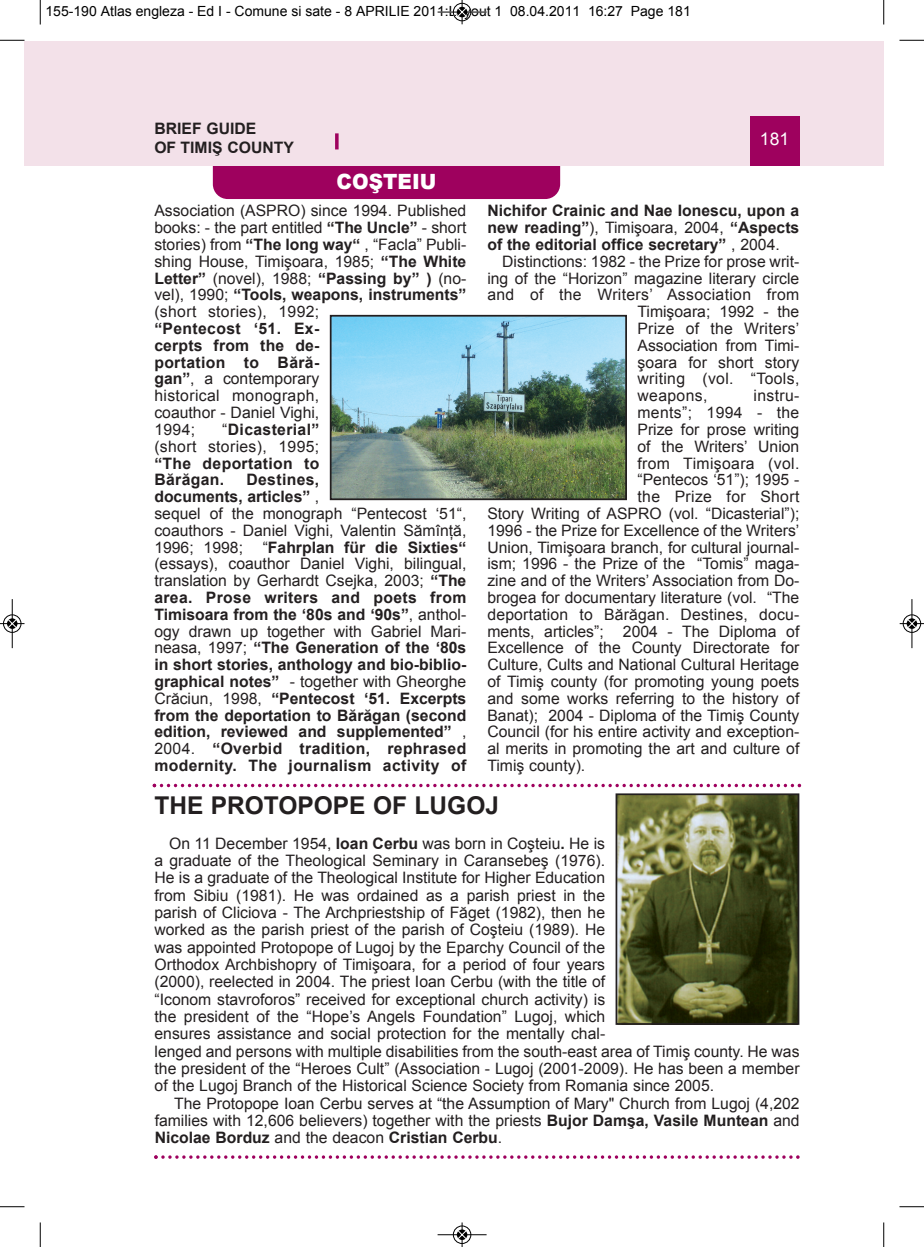
<style>
.page{position:relative;width:924px;height:1247px;background:#fff}
.page>*{position:absolute;margin:0;border:0;box-sizing:border-box;transform-origin:0 0}
.t1{font:700 24.5px "Arial";color:#231f20}
.t2{font:900 21px "Arial";color:#fff;scale:.95 1}
.t3{font:17.5px "Arial";color:#fff}
.t4{font:15.75px/17.3px "Arial";color:#231f20;text-align:justify}
.t5{font:700 15.75px/16.8px "Arial";color:#231f20}
.t6{font:15.75px/16.8px "Arial";letter-spacing:.02em;color:#231f20;text-align:right}
.t7{font:700 15.75px/16.8px "Arial";letter-spacing:.02em;color:#231f20}
.t8{font:14px "Arial";color:#000}
.s1{font-weight:700}
.s2{font-weight:400}
</style>
<div class="page">
<div style="left:24px;top:41px;width:16px;height:124px;background:#f3e1e9"></div>
<div style="left:213px;top:136px;width:347px;height:63px;background:#9e015e;border-radius:15px"></div>
<div style="left:40px;top:41px;width:844px;height:124px;background:#f3e1e9"></div>
<div style="left:750px;top:116px;width:49px;height:49px;background:#9e015e"></div>
<svg style="left:335px;top:133px;width:4px;height:16px"></svg>
<img style="left:333px;top:318px;width:291px;height:179px">
<div style="left:330px;top:315px;width:297px;height:185px;border:2px solid #231f20"></div>
<svg style="left:153px;top:783px;width:648px;height:4px"></svg>
<svg style="left:154px;top:1155px;width:645px;height:3px"></svg>
<img style="left:618px;top:796px;width:178px;height:225px">
<div style="left:615px;top:793px;width:184px;height:231px;border:2px solid #231f20"></div>
<svg style="left:40px;top:0;width:1px;height:24px"></svg>
<svg style="left:0;top:40px;width:24px;height:1px"></svg>
<svg style="left:883px;top:0;width:1px;height:24px"></svg>
<svg style="left:899px;top:40px;width:25px;height:1px"></svg>
<svg style="left:40px;top:1222px;width:1px;height:24px"></svg>
<svg style="left:0;top:1206px;width:24px;height:1px"></svg>
<svg style="left:883px;top:1222px;width:1px;height:24px"></svg>
<svg style="left:899px;top:1206px;width:25px;height:1px"></svg>
<hr style="left:438px;top:12px;width:48px;height:1px;background:#000">
<div style="left:453px;top:3px;width:18px;height:18px;border:1px solid #000;border-radius:50%"></div>
<svg style="left:458px;top:0;width:8px;height:24px"></svg>
<hr style="left:438px;top:1234px;width:48px;height:1px;background:#000">
<div style="left:453px;top:1225px;width:18px;height:18px;border:1px solid #000;border-radius:50%"></div>
<svg style="left:458px;top:1222px;width:8px;height:24px"></svg>
<div style="left:3px;top:614px;width:19px;height:19px;border:1px solid #fff;border-radius:50%"></div>
<hr style="left:12px;top:599px;width:1px;height:49px;background:#000">
<div style="left:3px;top:614px;width:18px;height:18px;border:1px solid #000;border-radius:50%"></div>
<svg style="left:0;top:619px;width:24px;height:9px"></svg>
<div style="left:902px;top:614px;width:19px;height:19px;border:1px solid #fff;border-radius:50%"></div>
<hr style="left:911px;top:599px;width:1px;height:49px;background:#000">
<div style="left:903px;top:614px;width:18px;height:18px;border:1px solid #000;border-radius:50%"></div>
<svg style="left:900px;top:619px;width:24px;height:9px"></svg>
<p class="t8" style="left:46px;top:3px;width:647px">155-190 Atlas engleza - Ed I - Comune si sate - 8 APRILIE 2011:Layout 1 08.04.2011 16:27 Page 181</p>
<p class="t5" style="left:154px;top:119px;width:141px;line-height:18.9px">BRIEF GUIDE<br>OF TIMIŞ COUNTY</p>
<p class="t3" style="left:760px;top:129px;width:31px">181</p>
<h2 class="t2" style="left:337px;top:166px;width:106px">COŞTEIU</h2>
<p class="t4" style="left:154px;top:202px;width:313px;line-height:16.8px">Association (ASPRO) since 1994. Published books: - the part entitled <span class="s1">“The Uncle”</span> - short stories) from <span class="s1">“The long way“</span> , “Facla” Publi&shy;shing House, Timişoara, 1985; <span class="s1">“The White Letter”</span> (novel), 1988; <span class="s1">“Passing by” )</span> (no&shy;vel), 1990; <span class="s1">“Tools, weapons, instruments” </span>(short stories), 1992;</p>
<p class="t4" style="left:154px;top:320px;width:166px;line-height:16.8px"><span class="s1">“Pentecost ‘51. Ex&shy;cerpts from the de&shy;portation to Bără&shy;gan”</span>, a contemporary historical monograph, coauthor - Daniel Vighi, 1994;</p>
<p class="t5" style="left:487px;top:202px;width:313px;text-align:justify">Nichifor Crainic and Nae Ionescu, upon a new reading”<span class="s2">), Timişoara, 2004,</span> “Aspects of the editorial office secretary” <span class="s2">, 2004.</span></p>
<p class="t4" style="left:502px;top:253px;width:299px">Distinctions: 1982 - the Prize for prose writ-</p>
<p class="t4" style="left:487px;top:269px;width:313px">ing of the “Horizon” magazine literary circle</p>
<p class="t6" style="left:487px;top:286px;width:313px">and of the Writers’ Association from</p>
<p class="t4" style="left:637px;top:303px;width:163px">Timişoara; 1992 - the</p>
<p class="t6" style="left:637px;top:320px;width:163px">Prize of the Writers’</p>
<p class="t4" style="left:637px;top:337px;width:163px">Association from Timi-</p>
<p class="t4" style="left:637px;top:353px;width:163px">şoara for short story</p>
<p class="t6" style="left:637px;top:370px;width:163px">writing (vol. “Tools,</p>
<p class="t6" style="left:637px;top:387px;width:71px">weapons,</p>
<p class="t4" style="left:753px;top:387px;width:47px">instru-</p>
<p class="t6" style="left:637px;top:404px;width:163px">ments”; 1994 - the</p>
<p class="t4" style="left:637px;top:421px;width:163px">Prize for prose writing</p>
<p class="t4" style="left:637px;top:437px;width:163px">of the Writers’ Union</p>
<p class="t6" style="left:637px;top:454px;width:163px">from Timişoara (vol.</p>
<p class="t4" style="left:637px;top:471px;width:163px">“Pentecos ‘51”); 1995 -</p>
<p class="t6" style="left:637px;top:488px;width:163px">the Prize for Short</p>
<p class="t4" style="left:487px;top:505px;width:313px">Story Writing of ASPRO (vol. “Dicasterial”);</p>
<p class="t4" style="left:487px;top:521px;width:313px">1996 - the Prize for Excellence of the Writers’</p>
<p class="t4" style="left:487px;top:538px;width:313px">Union, Timişoara branch, for cultural journal-</p>
<p class="t4" style="left:487px;top:555px;width:313px">ism; 1996 - the Prize of the “Tomis” maga-</p>
<p class="t4" style="left:487px;top:572px;width:313px">zine and of the Writers’ Association from Do-</p>
<p class="t4" style="left:487px;top:589px;width:313px">brogea for documentary literature (vol. “The</p>
<p class="t4" style="left:487px;top:605px;width:313px">deportation to Bărăgan. Destines, docu-</p>
<p class="t4" style="left:487px;top:622px;width:313px">ments, articles”; 2004 - The Diploma of</p>
<p class="t4" style="left:487px;top:639px;width:313px">Excellence of the County Directorate for</p>
<p class="t4" style="left:487px;top:656px;width:313px">Culture, Cults and National Cultural Heritage</p>
<p class="t4" style="left:487px;top:673px;width:313px">of Timiş county (for promoting young poets</p>
<p class="t4" style="left:487px;top:689px;width:313px">and some works referring to the history of</p>
<p class="t4" style="left:487px;top:706px;width:313px">Banat); 2004 - Diploma of the Timiş County</p>
<p class="t4" style="left:487px;top:723px;width:313px">Council (for his entire activity and exception-</p>
<p class="t4" style="left:487px;top:740px;width:313px">al merits in promoting the art and culture of</p>
<p class="t4" style="left:487px;top:757px;width:99px">Timiş county).</p>
<h1 class="t1" style="left:154px;top:791px;width:346px">THE PROTOPOPE OF LUGOJ</h1>
<p class="t4" style="left:154px;top:834px;width:647px;text-align:left;text-indent:15px">On 11 December 1954, <span class="s1">Ioan Cerbu</span> was born in Coşteiu<span class="s1">.</span> He is<br>a graduate of the Theological Seminary in Caransebeş (1976).<br>He is a graduate of the Theological Institute for Higher Education<br>from Sibiu (1981). He was ordained as a parish priest in the<br>parish of Cliciova - The Archpriestship of Făget (1982), then he<br>worked as the parish priest of the parish of Coşteiu (1989). He<br>was appointed Protopope of Lugoj by the Eparchy Council of the<br>Orthodox Archbishopry of Timişoara, for a period of four years<br>(2000), reelected in 2004. The priest Ioan Cerbu (with the title of<br>“Iconom stavroforos” received for exceptional church activity) is<br>the president of the “Hope’s Angels Foundation” Lugoj, which<br>ensures assistance and social protection for the mentally chal-<br>lenged and persons with multiple disabilities from the south-east area of Timiş county. He was the president of the “Heroes Cult” (Association - Lugoj (2001-2009). He has been a member of the Lugoj Branch of the Historical Science Society from Romania since 2005.</p>
<p class="t4" style="left:155px;top:1094px;width:646px;text-indent:20px">The Protopope Ioan Cerbu serves at “the Assumption of Mary" Church from Lugoj (4,202 families with 12,606 believers) together with the priests <span class="s1">Bujor Damşa, Vasile Muntean</span> and <span class="s1">Nicolae Borduz</span> and the deacon <span class="s1">Cristian Cerbu</span>.</p>
<p class="t6" style="left:154px;top:421px;width:166px">“<span class="s1">Dicasterial”<br></span>(short stories), 1995;</p>
<p class="t7" style="left:154px;top:454px;width:166px">“The deportation to<br>Bărăgan.</p>
<p class="t5" style="left:154px;top:471px;width:313px;text-indent:92px">Destines,<br>documents, articles” <span class="s2">,<br>sequel of the monograph “Pentecost ‘51“, coauthors - Daniel Vighi, Valentin Sămînţă, 1996; 1998; “</span>Fahrplan für die Sixties“ <span class="s2">(essays), coauthor Daniel Vighi, bilingual, translation by Gerhardt Csejka, 2003;</span> “The area. Prose writers and poets from Timisoara from the ‘80s and ‘90s”<span class="s2">, anthol&shy;ogy drawn up together with Gabriel Mari&shy;neasa, 1997;</span> “The Generation of the ‘80s in short stories, anthology and bio-biblio&shy;graphical notes” <span class="s2">- together with Gheorghe Crăciun, 1998,</span> “Pentecost ‘51. Excerpts from the deportation to Bărăgan (second edition, reviewed and supplemented” <span class="s2">, 2004.</span> “Overbid tradition, rephrased modernity. The journalism activity of</p>
</div>
